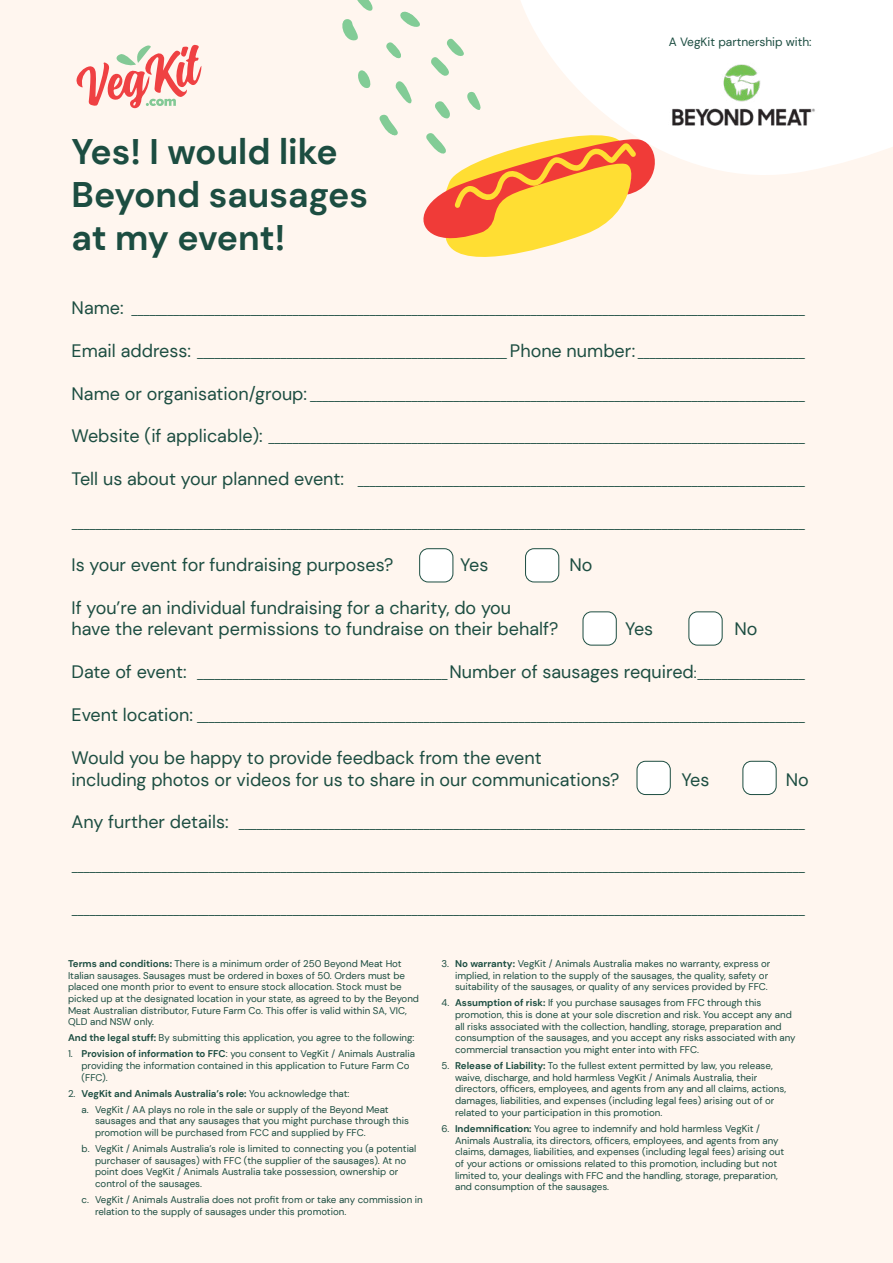
<style>
.page{position:relative;width:893px;height:1263px;background:#fff6ef}
.page>*{position:absolute;margin:0;border:0;box-sizing:border-box;transform-origin:0 0}
.t1{font:700 35.55px/42.6px "DM Sans";color:#1c4d41}
.t2{font:300 18px "Founders Grotesk";color:#1c4d41}
.t3{font:18px/21.6px "DM Sans";color:#1c4d41}
.t4{font:12px "DM Sans";color:#1c4d41}
.t5{font:9.75px/11.7px "DM Sans";color:#1c4d41}
.s1{font-family:"DM Sans";font-weight:400}
.s2{font-weight:700}
</style>
<div class="page">
<svg style="left:662px;top:0;width:231px;height:175px;fill:#fff"></svg>
<svg style="left:76px;top:44px;width:125px;height:65px"></svg>
<svg style="left:342px;top:0;width:320px;height:257px"></svg>
<img style="left:652px;top:34px;width:183px;height:122px">
<div style="left:420px;top:549px;width:33px;height:33px;background:#fff;border-radius:9px"></div>
<div style="left:419px;top:548px;width:34px;height:34px;border:1px solid #1c4d41;border-radius:9px"></div>
<div style="left:525px;top:549px;width:34px;height:33px;background:#fff;border-radius:9px"></div>
<div style="left:525px;top:548px;width:34px;height:34px;border:1px solid #1c4d41;border-radius:9px"></div>
<div style="left:583px;top:612px;width:33px;height:33px;background:#fff;border-radius:9px"></div>
<div style="left:583px;top:611px;width:34px;height:34px;border:1px solid #1c4d41;border-radius:9px"></div>
<div style="left:689px;top:612px;width:33px;height:33px;background:#fff;border-radius:9px"></div>
<div style="left:688px;top:611px;width:34px;height:34px;border:1px solid #1c4d41;border-radius:9px"></div>
<div style="left:637px;top:761px;width:33px;height:33px;background:#fff;border-radius:9px"></div>
<div style="left:637px;top:761px;width:34px;height:34px;border:1px solid #1c4d41;border-radius:9px"></div>
<div style="left:743px;top:761px;width:33px;height:33px;background:#fff;border-radius:9px"></div>
<div style="left:742px;top:761px;width:34px;height:34px;border:1px solid #1c4d41;border-radius:9px"></div>
<h1 class="t1" style="left:72px;top:131px;width:298px">Yes! I would like<br>Beyond sausages at my event!</h1>
<p class="t4" style="left:669px;top:34px;width:144px">A VegKit partnership with:</p>
<h2 class="t2" style="left:72px;top:297px;width:735px"><span class="s1">Name:</span> _________________________________________________________________________________________________________________</h2>
<h2 class="t2" style="left:72px;top:340px;width:735px"><span class="s1">Email address:</span> ____________________________________________________ <span class="s1">Phone number:</span> ____________________________</h2>
<h2 class="t2" style="left:72px;top:383px;width:735px"><span class="s1">Name or organisation/group:</span> ___________________________________________________________________________________</h2>
<h2 class="t2" style="left:72px;top:426px;width:735px"><span class="s1">Website (if applicable):</span> __________________________________________________________________________________________</h2>
<h2 class="t2" style="left:72px;top:469px;width:735px"><span class="s1">Tell us about your planned event:</span> ___________________________________________________________________________</h2>
<h2 class="t2" style="left:72px;top:511px;width:735px">___________________________________________________________________________________________________________________________</h2>
<h2 class="t3" style="left:72px;top:554px;width:323px">Is your event for fundraising purposes?</h2>
<h2 class="t3" style="left:460px;top:554px;width:30px">Yes</h2>
<h2 class="t3" style="left:569px;top:554px;width:25px">No</h2>
<h2 class="t3" style="left:72px;top:597px;width:488px">If you’re an individual fundraising for a charity, do you<br>have the relevant permissions to fundraise on their behalf?</h2>
<h2 class="t3" style="left:625px;top:618px;width:30px">Yes</h2>
<h2 class="t3" style="left:734px;top:618px;width:25px">No</h2>
<h2 class="t2" style="left:72px;top:662px;width:735px"><span class="s1">Date of event:</span> __________________________________________<span class="s1">Number of sausages required</span>:__________________</h2>
<h2 class="t2" style="left:72px;top:704px;width:735px"><span class="s1">Event location:</span> ______________________________________________________________________________________________________</h2>
<h2 class="t3" style="left:72px;top:747px;width:549px">Would you be happy to provide feedback from the event including photos or videos for us to share in our communications?</h2>
<h2 class="t3" style="left:681px;top:768px;width:30px">Yes</h2>
<h2 class="t3" style="left:786px;top:768px;width:25px">No</h2>
<h2 class="t2" style="left:72px;top:812px;width:735px"><span class="s1">Any further details:</span> _______________________________________________________________________________________________</h2>
<h2 class="t2" style="left:72px;top:855px;width:735px">___________________________________________________________________________________________________________________________</h2>
<h2 class="t2" style="left:72px;top:897px;width:735px">___________________________________________________________________________________________________________________________</h2>
<p class="t5" style="left:68px;top:958px;width:353px"><span class="s2">Terms and conditions:</span> There is a minimum order of 250 Beyond Meat Hot Italian sausages. Sausages must be ordered in boxes of 50. Orders must be placed one month prior to event to ensure stock allocation. Stock must be picked up at the designated location in your state, as agreed to by the Beyond Meat Australian distributor, Future Farm Co. This offer is valid within SA, VIC, QLD and NSW only.</p>
<p class="t5" style="left:68px;top:1032px;width:348px"><span class="s2">And the legal stuff:</span> By submitting this application, you agree to the following:</p>
<p class="t5" style="left:82px;top:1048px;width:335px;text-indent:-14px">1. <span class="s2">Provision of information to FFC</span>: you consent to VegKit / Animals Australia providing the information contained in this application to Future Farm Co (FFC).</p>
<p class="t5" style="left:82px;top:1085px;width:309px;line-height:15.9px;text-indent:-14px">2. <span class="s2">VegKit and Animals Australia’s role:</span> You acknowledge that:<br>a. VegKit / AA plays no role in the sale or supply of the Beyond Meat</p>
<p class="t5" style="left:95px;top:1115px;width:315px">sausages and that any sausages that you might purchase through this promotion will be purchased from FCC and supplied by FFC.</p>
<p class="t5" style="left:95px;top:1143px;width:323px;text-indent:-14px">b. VegKit / Animals Australia’s role is limited to connecting you (a potential purchaser of sausages) with FFC (the supplier of the sausages). At no point does VegKit / Animals Australia take possession, ownership or control of the sausages.</p>
<p class="t5" style="left:95px;top:1194px;width:329px;text-indent:-13px">c. VegKit / Animals Australia does not profit from or take any commission in relation to the supply of sausages under this promotion.</p>
<p class="t5" style="left:455px;top:958px;width:317px;text-indent:-14px">3. <span class="s2">No warranty:</span> VegKit / Animals Australia makes no warranty, express or implied, in relation to the supply of the sausages, the quality, safety or suitability of the sausages, or quality of any services provided by FFC.</p>
<p class="t5" style="left:455px;top:997px;width:342px;text-indent:-14px">4. <span class="s2">Assumption of risk:</span> If you purchase sausages from FFC through this promotion, this is done at your sole discretion and risk. You accept any and all risks associated with the collection, handling, storage, preparation and consumption of the sausages, and you accept any risks associated with any commercial transaction you might enter into with FFC.</p>
<p class="t5" style="left:455px;top:1060px;width:333px;text-indent:-14px">5. <span class="s2">Release of Liability:</span> To the fullest extent permitted by law, you release, waive, discharge, and hold harmless VegKit / Animals Australia, their directors, officers, employees, and agents from any and all claims, actions, damages, liabilities, and expenses (including legal fees) arising out of or related to your participation in this promotion.</p>
<p class="t5" style="left:455px;top:1122px;width:331px;text-indent:-14px">6. <span class="s2">Indemnification:</span> You agree to indemnify and hold harmless VegKit / Animals Australia, its directors, officers, employees, and agents from any claims, damages, liabilities, and expenses (including legal fees) arising out of your actions or omissions related to this promotion, including but not limited to, your dealings with FFC and the handling, storage, preparation, and consumption of the sausages.</p>
</div>
